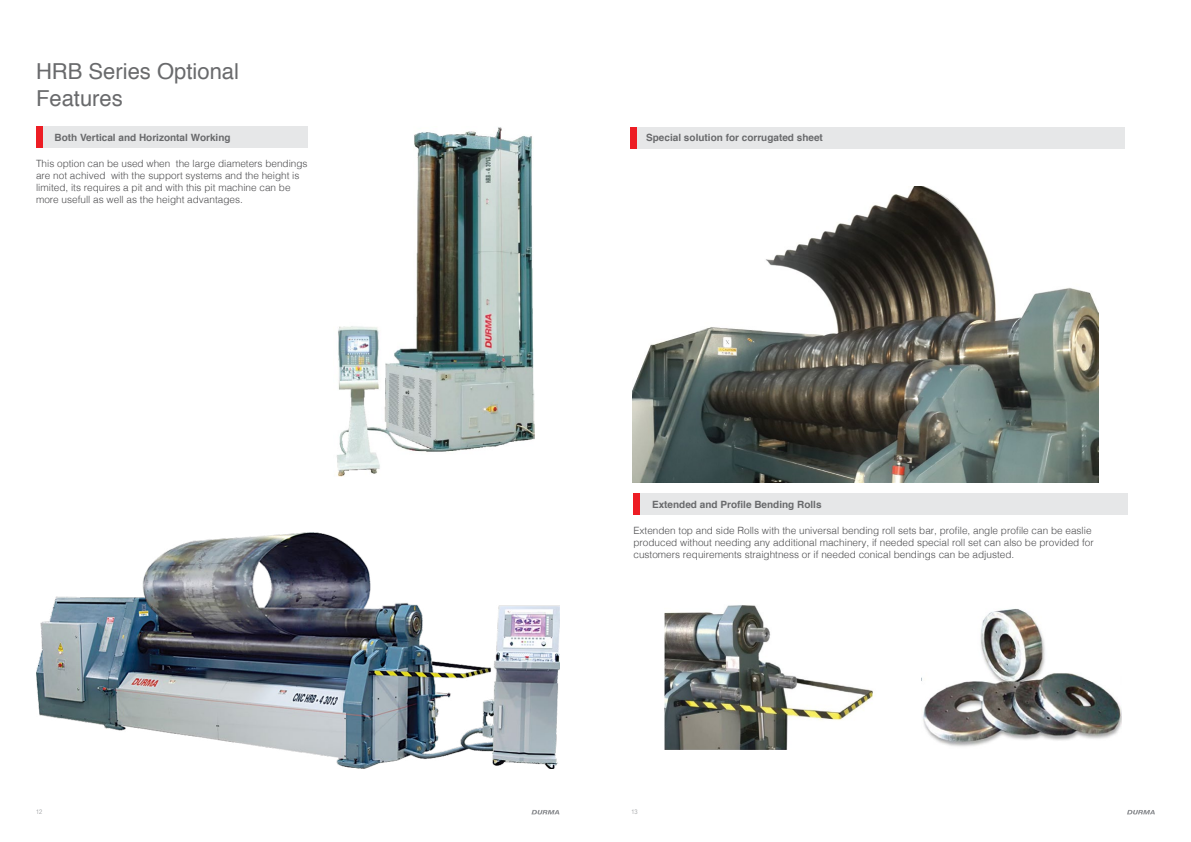
<style>
.page{position:relative;width:1191px;height:842px;background:#fff}
.page>*{position:absolute;margin:0;border:0;box-sizing:border-box;transform-origin:0 0}
.t1{font:22px/26.4px "Helvetica";color:#696a6c}
.t2{font:300 10px/12px "Helvetica";color:#4d4d4f}
.t3{font:700 10px "Helvetica";color:#696a6c}
.t4{font:300 condensed 6.5px "Helvetica Neue LT Pro";color:#939598}
</style>
<div class="page">
<img style="left:336px;top:127px;width:198px;height:350px">
<div style="left:42px;top:127px;width:265px;height:21px;background:#e6e7e8"></div>
<div style="left:36px;top:127px;width:6px;height:21px;background:#ed1d24"></div>
<div style="left:639px;top:493px;width:488px;height:22px;background:#e6e7e8"></div>
<div style="left:633px;top:493px;width:6px;height:22px;background:#ed1d24"></div>
<img style="left:665px;top:605px;width:208px;height:144px">
<img style="left:921px;top:609px;width:200px;height:138px">
<img style="left:36px;top:533px;width:523px;height:235px">
<div style="left:636px;top:127px;width:488px;height:22px;background:#e6e7e8"></div>
<div style="left:630px;top:127px;width:6px;height:22px;background:#ed1d24"></div>
<img style="left:632px;top:186px;width:466px;height:296px">
<svg style="left:1127px;top:810px;width:28px;height:4px"></svg>
<svg style="left:531px;top:810px;width:28px;height:4px"></svg>
<h1 class="t1" style="left:36px;top:59px;width:204px">HRB Series Optional<br>Features</h1>
<p class="t3" style="left:55px;top:129px;width:177px">Both Vertical and Horizontal Working</p>
<p class="t2" style="left:36px;top:157px;width:273px">This option can be used when the large diameters bendings are not achived with the support systems and the height is limited, its requires a pit and with this pit machine can be more usefull as well as the height advantages.</p>
<p class="t3" style="left:646px;top:130px;width:178px">Special solution for corrug ted sheet</p>
<p class="t3" style="left:648px;top:130px;width:177px">Both Vertical and Horizontal Working</p>
<p class="t3" style="left:652px;top:496px;width:171px">Extended and Profile Bending Rolls</p>
<p class="t2" style="left:633px;top:523px;width:462px">Extenden top and side Rolls with the universal bending roll sets bar, profile, angle profile can be easlie produced without needing any additional machinery, if needed special roll set can also be provided for customers requirements straightness or if needed conical bendings can be adjusted.</p>
<p class="t4" style="left:36px;top:808px;width:8px">12</p>
<p class="t4" style="left:631px;top:808px;width:8px">13</p>
</div>
